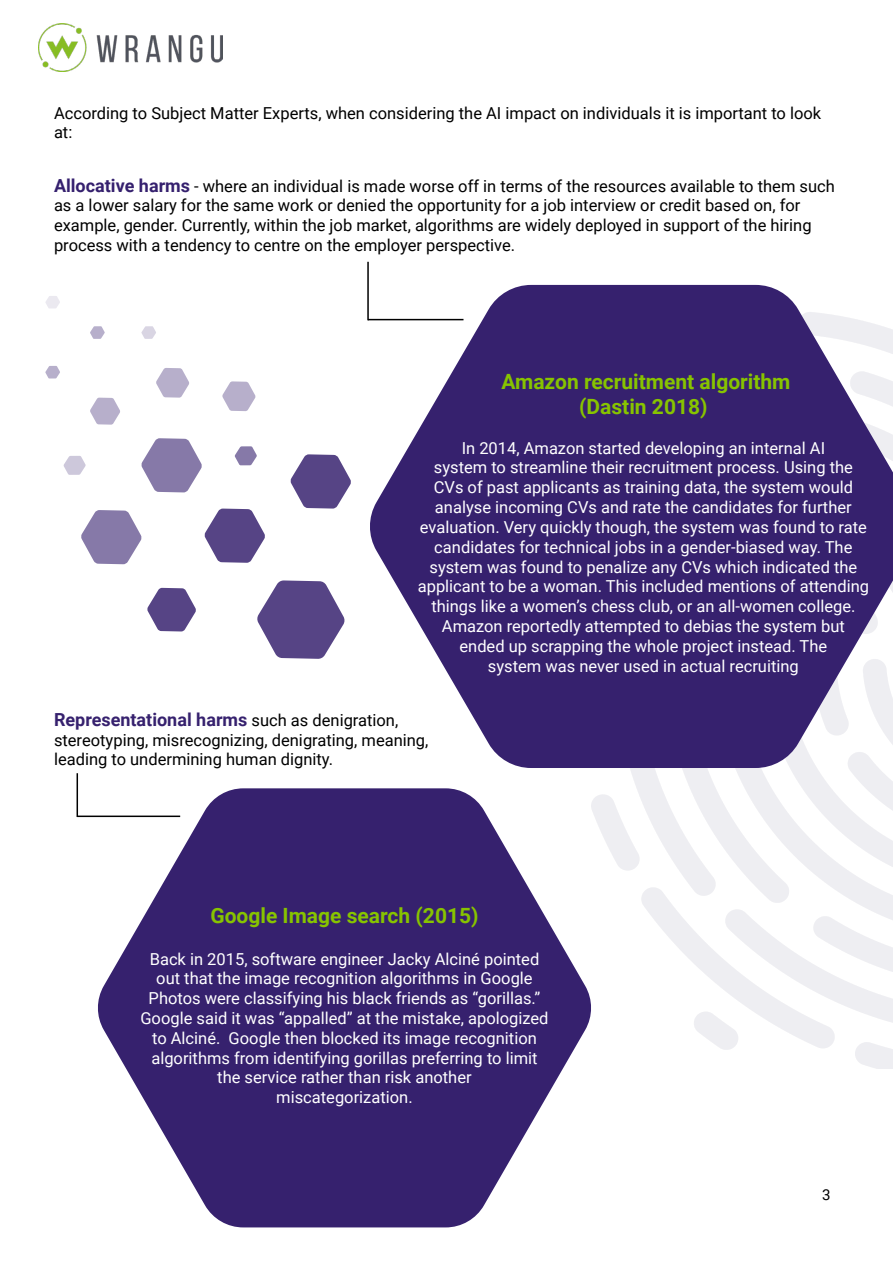
<style>
.page{position:relative;width:893px;height:1263px;background:#fff}
.page>*{position:absolute;margin:0;border:0;box-sizing:border-box;transform-origin:0 0}
.t1{font:700 21px "Roboto";color:#87c400}
.t2{font:700 18px "Roboto";color:#36216e}
.t3{font:16.5px/19.8px "Roboto";color:#fff;text-align:center}
.t4{font:16.5px/19.8px "Roboto";color:#000}
.t5{font:15px "Roboto";color:#000}
.s1{font-weight:700;font-size:18px;color:#35206e}
.s2{font-weight:400;font-size:16.5px;color:#000}
</style>
<div class="page">
<svg style="left:368px;top:285px;width:525px;height:483px;fill:#36216e"></svg>
<svg style="left:96px;top:788px;width:497px;height:439px;fill:#36216e"></svg>
<svg style="left:147px;top:588px;width:49px;height:43px"></svg>
<svg style="left:290px;top:454px;width:61px;height:55px"></svg>
<svg style="left:141px;top:438px;width:61px;height:54px"></svg>
<svg style="left:90px;top:398px;width:30px;height:27px"></svg>
<svg style="left:81px;top:510px;width:61px;height:54px"></svg>
<svg style="left:257px;top:580px;width:88px;height:79px"></svg>
<svg style="left:222px;top:381px;width:34px;height:30px"></svg>
<svg style="left:156px;top:368px;width:33px;height:30px"></svg>
<svg style="left:64px;top:456px;width:22px;height:19px"></svg>
<svg style="left:235px;top:446px;width:22px;height:19px"></svg>
<svg style="left:141px;top:326px;width:15px;height:13px"></svg>
<svg style="left:45px;top:296px;width:15px;height:12px"></svg>
<svg style="left:90px;top:326px;width:15px;height:13px"></svg>
<svg style="left:204px;top:508px;width:61px;height:55px"></svg>
<svg style="left:45px;top:366px;width:15px;height:12px"></svg>
<img style="left:38px;top:24px;width:184px;height:48px">
<hr style="left:367px;top:262px;width:2px;height:58px;background:#000">
<hr style="left:368px;top:319px;width:95px;height:1px;background:#000">
<hr style="left:77px;top:773px;width:1px;height:44px;background:#000">
<hr style="left:77px;top:815px;width:103px;height:2px;background:#000">
<p class="t4" style="left:54px;top:102px;width:769px">According to Subject Matter Experts, when considering the AI impact on individuals it is important to look at:</p>
<p class="t4" style="left:54px;top:175px;width:782px"><span class="s1">Allocative harms</span> - where an individual is made worse off in terms of the resources available to them such as a lower salary for the same work or denied the opportunity for a job interview or credit based on, for example, gender. Currently, within the job market, algorithms are widely deployed in support of the hiring process with a tendency to centre on the employer perspective.</p>
<p class="t1" style="left:502px;top:367px;width:290px">Amazon recruitment algorithm</p>
<p class="t1" style="left:579px;top:392px;width:130px">(Dastin 2018)</p>
<p class="t3" style="left:462px;top:437px;width:365px">In 2014, Amazon started developing an internal AI</p>
<p class="t3" style="left:434px;top:457px;width:421px">system to streamline their recruitment process. Using the</p>
<p class="t3" style="left:434px;top:477px;width:421px">CVs of past applicants as training data, the system would</p>
<p class="t3" style="left:435px;top:497px;width:418px">analyse incoming CVs and rate the candidates for further</p>
<p class="t3" style="left:420px;top:516px;width:449px">evaluation. Very quickly though, the system was found to rate</p>
<p class="t3" style="left:434px;top:536px;width:420px">candidates for technical jobs in a gender-biased way. The</p>
<p class="t3" style="left:429px;top:556px;width:429px">system was found to penalize any CVs which indicated the</p>
<p class="t3" style="left:418px;top:576px;width:453px">applicant to be a woman. This included mentions of attending</p>
<p class="t3" style="left:431px;top:596px;width:426px">things like a women’s chess club, or an all-women college.</p>
<p class="t3" style="left:442px;top:615px;width:404px">Amazon reportedly attempted to debias the system but</p>
<p class="t3" style="left:459px;top:635px;width:369px">ended up scrapping the whole project instead. The</p>
<p class="t3" style="left:488px;top:655px;width:312px">system was never used in actual recruiting</p>
<p class="t2" style="left:54px;top:707px;width:346px">Representational harms <span class="s2">such as denigration,</span></p>
<p class="t4" style="left:54px;top:729px;width:376px">stereotyping, misrecognizing, denigrating, meaning,</p>
<p class="t4" style="left:54px;top:749px;width:281px">leading to undermining human dignity.</p>
<p class="t1" style="left:210px;top:901px;width:270px">Google Image search (2015)</p>
<p class="t3" style="left:150px;top:948px;width:391px">Back in 2015, software engineer Jacky Alciné pointed</p>
<p class="t3" style="left:156px;top:968px;width:378px">out that the image recognition algorithms in Google</p>
<p class="t3" style="left:149px;top:988px;width:393px">Photos were classifying his black friends as “gorillas.”</p>
<p class="t3" style="left:140px;top:1008px;width:410px">Google said it was “appalled” at the mistake, apologized to Alciné. Google then blocked its image recognition algorithms from identifying gorillas preferring to limit</p>
<p class="t3" style="left:217px;top:1067px;width:256px">the service rather than risk another</p>
<p class="t3" style="left:276px;top:1087px;width:138px">miscategorization.</p>
<p class="t5" style="left:822px;top:1184px;width:10px">3</p>
</div>
